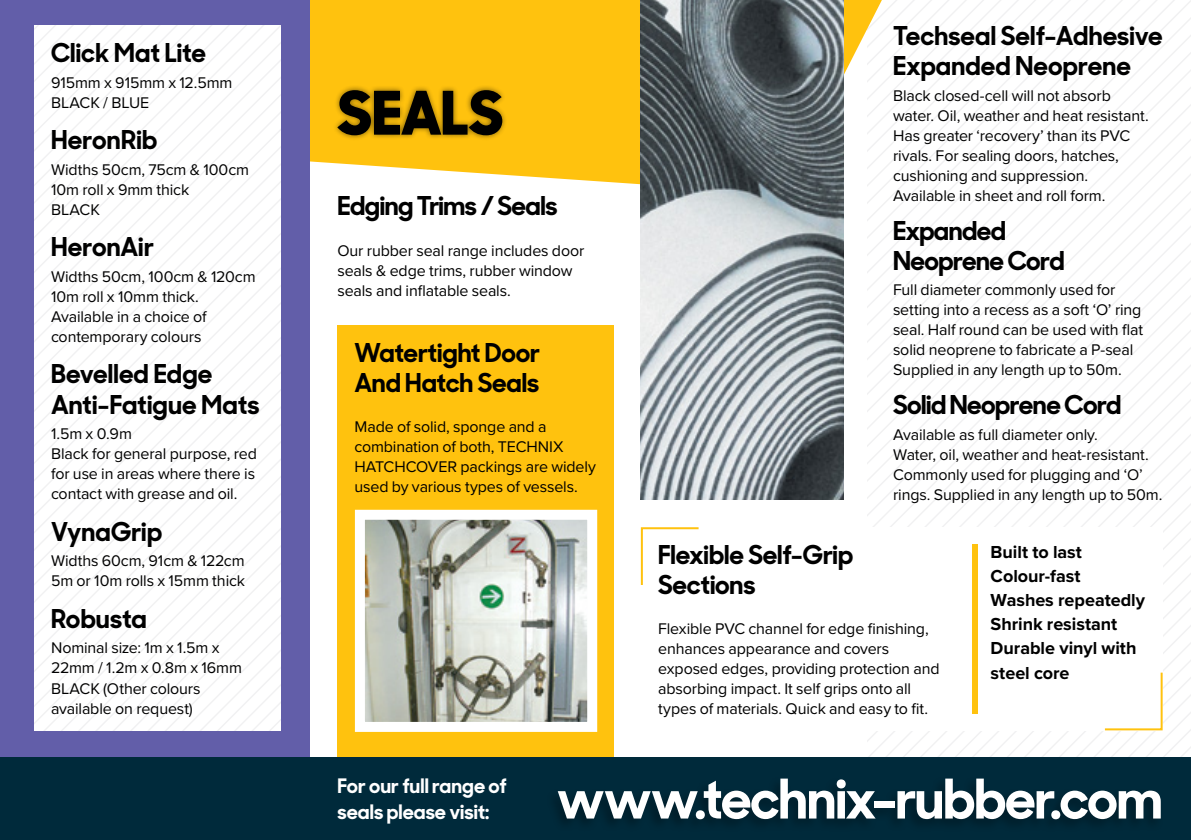
<style>
.page{position:relative;width:1191px;height:840px;background:#fff}
.page>*{position:absolute;margin:0;border:0;box-sizing:border-box;transform-origin:0 0}
.t1{font:800 60px "Sharp Sans No 1";color:#000}
.t2{font:700 54.6px "Sharp Sans No 1";letter-spacing:-.02em;color:#fff}
.t3{font:700 26px/30px "Sharp Sans No 1";letter-spacing:-.005em;color:#000}
.t4{font:700 20px/26px "Sharp Sans No 1";letter-spacing:.005em;color:#fff}
.t5{font:700 18px/24px "Proxima Nova";color:#000}
.t6{font:16px/20px "Proxima Nova";letter-spacing:-.01em;color:#000}
</style>
<div class="page">
<svg style="left:867px;top:362px;width:324px;height:18px"></svg>
<svg style="left:867px;top:380px;width:324px;height:17px"></svg>
<svg style="left:867px;top:397px;width:324px;height:17px"></svg>
<svg style="left:867px;top:414px;width:324px;height:18px"></svg>
<svg style="left:867px;top:432px;width:324px;height:17px"></svg>
<svg style="left:867px;top:449px;width:324px;height:17px"></svg>
<svg style="left:867px;top:466px;width:324px;height:18px"></svg>
<svg style="left:867px;top:484px;width:324px;height:17px"></svg>
<svg style="left:867px;top:501px;width:324px;height:17px"></svg>
<svg style="left:640px;top:527px;width:59px;height:58px"></svg>
<svg style="left:867px;top:640px;width:324px;height:117px"></svg>
<div style="left:972px;top:544px;width:5px;height:169px;background:#ffc20e"></div>
<svg style="left:309px;top:0;width:573px;height:194px;fill:#ffc20e"></svg>
<div style="left:337px;top:325px;width:277px;height:454px;background:#ffc20e"></div>
<div style="left:0;top:0;width:309px;height:757px;background:#625ea9"></div>
<svg style="left:34px;top:37px;width:247px;height:18px;background:#fdfdfd"></svg>
<svg style="left:34px;top:55px;width:247px;height:17px;background:#fdfdfd"></svg>
<svg style="left:34px;top:72px;width:247px;height:18px;background:#fdfdfd"></svg>
<svg style="left:34px;top:90px;width:247px;height:17px;background:#fdfdfd"></svg>
<svg style="left:34px;top:107px;width:247px;height:17px;background:#fdfdfd"></svg>
<svg style="left:34px;top:124px;width:247px;height:18px;background:#fdfdfd"></svg>
<svg style="left:34px;top:142px;width:247px;height:17px;background:#fdfdfd"></svg>
<svg style="left:34px;top:159px;width:247px;height:17px;background:#fdfdfd"></svg>
<svg style="left:34px;top:176px;width:247px;height:18px;background:#fdfdfd"></svg>
<svg style="left:34px;top:194px;width:247px;height:17px;background:#fdfdfd"></svg>
<svg style="left:34px;top:211px;width:247px;height:17px;background:#fdfdfd"></svg>
<svg style="left:34px;top:228px;width:247px;height:18px;background:#fdfdfd"></svg>
<svg style="left:34px;top:246px;width:247px;height:17px;background:#fdfdfd"></svg>
<svg style="left:34px;top:263px;width:247px;height:17px;background:#fdfdfd"></svg>
<svg style="left:34px;top:280px;width:247px;height:18px;background:#fdfdfd"></svg>
<svg style="left:34px;top:298px;width:247px;height:17px;background:#fdfdfd"></svg>
<svg style="left:34px;top:315px;width:247px;height:17px;background:#fdfdfd"></svg>
<svg style="left:34px;top:332px;width:247px;height:18px;background:#fdfdfd"></svg>
<svg style="left:34px;top:350px;width:247px;height:17px;background:#fdfdfd"></svg>
<svg style="left:34px;top:367px;width:247px;height:17px;background:#fdfdfd"></svg>
<svg style="left:34px;top:384px;width:247px;height:18px;background:#fdfdfd"></svg>
<svg style="left:34px;top:402px;width:247px;height:17px;background:#fdfdfd"></svg>
<svg style="left:34px;top:419px;width:247px;height:17px;background:#fdfdfd"></svg>
<svg style="left:34px;top:436px;width:247px;height:18px;background:#fdfdfd"></svg>
<svg style="left:34px;top:454px;width:247px;height:17px;background:#fdfdfd"></svg>
<svg style="left:34px;top:471px;width:247px;height:17px;background:#fdfdfd"></svg>
<svg style="left:34px;top:488px;width:247px;height:18px;background:#fdfdfd"></svg>
<svg style="left:34px;top:506px;width:247px;height:17px;background:#fdfdfd"></svg>
<svg style="left:34px;top:523px;width:247px;height:17px;background:#fdfdfd"></svg>
<svg style="left:34px;top:540px;width:247px;height:18px;background:#fdfdfd"></svg>
<svg style="left:34px;top:558px;width:247px;height:17px;background:#fdfdfd"></svg>
<svg style="left:34px;top:575px;width:247px;height:155px;background:#fdfdfd"></svg>
<img style="left:366px;top:520px;width:220px;height:200px">
<div style="left:355px;top:509px;width:242px;height:222px;border:10px solid #fff"></div>
<div style="left:333px;top:85px;width:174px;height:56px;background:#000;opacity:.5"></div>
<img style="left:641px;top:0;width:202px;height:499px">
<div style="left:0;top:757px;width:1191px;height:82px;background:#002a3b"></div>
<div style="left:545px;top:775px;width:618px;height:57px;background:#002636"></div>
<h3 class="t3" style="left:51px;top:35px;width:156px">Click Mat Lite</h3>
<p class="t6" style="left:51px;top:73px;width:183px">915mm x 915mm x 12.5mm<br>BLACK / BLUE</p>
<h3 class="t3" style="left:51px;top:122px;width:108px">HeronRib</h3>
<p class="t6" style="left:51px;top:160px;width:199px">Widths 50cm, 75cm &amp; 100cm<br>10m roll x 9mm thick<br>BLACK</p>
<h3 class="t3" style="left:51px;top:229px;width:105px">HeronAir</h3>
<p class="t6" style="left:51px;top:267px;width:206px">Widths 50cm, 100cm &amp; 120cm<br>10m roll x 10mm thick.<br>Available in a choice of contemporary colours</p>
<h3 class="t3" style="left:51px;top:356px;width:210px">Bevelled Edge<br>Anti-Fatigue Mats</h3>
<p class="t6" style="left:51px;top:424px;width:207px">1.5m x 0.9m<br>Black for general purpose, red for use in areas where there is contact with grease and oil.</p>
<h3 class="t3" style="left:51px;top:513px;width:113px">VynaGrip</h3>
<p class="t6" style="left:51px;top:551px;width:195px">Widths 60cm, 91cm &amp; 122cm<br>5m or 10m rolls x 15mm thick</p>
<h3 class="t3" style="left:51px;top:600px;width:97px">Robusta</h3>
<p class="t6" style="left:51px;top:638px;width:192px">Nominal size: 1m x 1.5m x<br>22mm / 1.2m x 0.8m x 16mm<br>BLACK (Other colours available on request)</p>
<h1 class="t1" style="left:337px;top:69px;width:167px">SEALS</h1>
<h3 class="t3" style="left:337px;top:188px;width:222px">Edging Trims / Seals</h3>
<p class="t6" style="left:337px;top:241px;width:248px">Our rubber seal range includes door seals &amp; edge trims, rubber window seals and inflatable seals.</p>
<h3 class="t3" style="left:354px;top:335px;width:187px">Watertight Door<br>And Hatch Seals</h3>
<p class="t6" style="left:354px;top:416px;width:243px">Made of solid, sponge and a combination of both, TECHNIX<br>HATCHCOVER packings are widely used by various types of vessels.</p>
<h3 class="t3" style="left:893px;top:18px;width:271px">Techseal Self-Adhesive<br>Expanded Neoprene</h3>
<p class="t6" style="left:893px;top:86px;width:257px">Black closed-cell will not absorb water. Oil, weather and heat resistant.<br>Has greater ‘recovery’ than its PVC rivals. For sealing doors, hatches, cushioning and suppression.<br>Available in sheet and roll form.</p>
<h3 class="t3" style="left:893px;top:213px;width:173px">Expanded<br>Neoprene Cord</h3>
<p class="t6" style="left:893px;top:280px;width:251px">Full diameter commonly used for setting into a recess as a soft ‘O’ ring seal. Half round can be used with flat solid neoprene to fabricate a P-seal Supplied in any length up to 50m.</p>
<h3 class="t3" style="left:893px;top:387px;width:230px">Solid Neoprene Cord</h3>
<p class="t6" style="left:893px;top:424px;width:271px">Available as full diameter only.<br>Water, oil, weather and heat-resistant.<br>Commonly used for plugging and ‘O’ rings. Supplied in any length up to 50m.</p>
<h3 class="t3" style="left:658px;top:536px;width:196px">Flexible Self-Grip<br>Sections</h3>
<p class="t6" style="left:658px;top:618px;width:283px">Flexible PVC channel for edge finishing, enhances appearance and covers exposed edges, providing protection and absorbing impact. It self grips onto all types of materials. Quick and easy to fit.</p>
<p class="t5" style="left:990px;top:540px;width:156px">Built to last<br>Colour-fast<br>Washes repeatedly<br>Shrink resistant<br>Durable vinyl with steel core</p>
<p class="t4" style="left:337px;top:770px;width:171px">For our full range of seals please visit:</p>
<h2 class="t2" style="left:556px;top:753px;width:608px">www.technix-rubber.com</h2>
</div>
